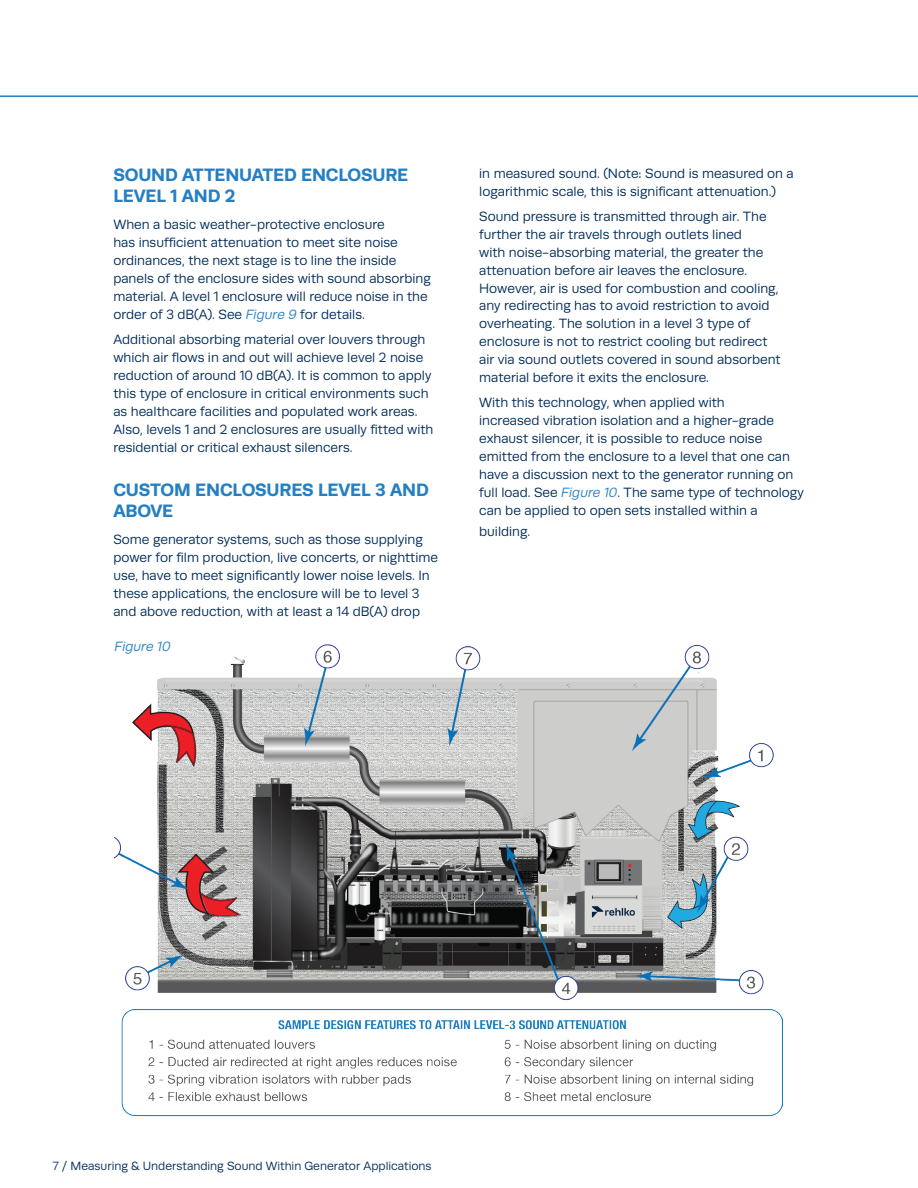
<style>
.page{position:relative;width:918px;height:1188px;background:#fff}
.page>*{position:absolute;margin:0;border:0;box-sizing:border-box;transform-origin:0 0}
.t1{font:700 18px/21px "Runda";letter-spacing:-.01em;color:#257fc3}
.t2{font:13.5px/18px "Runda";color:#002c59}
.t3{font:italic 13.5px "Runda";color:#257fc3}
.t4{font:12px "Runda";color:#002c59}
.s1{font-style:italic;color:#257fc3}
</style>
<div class="page">
<hr style="left:0;top:95px;width:918px;height:2px;background:#257fc3">
<img style="left:114px;top:644px;width:669px;height:473px">
<h1 class="t1" style="left:113px;top:164px;width:296px">SOUND ATTENUATED ENCLOSURE<br>LEVEL 1 AND 2</h1>
<p class="t2" style="left:113px;top:216px;width:319px">When a basic weather-protective enclosure<br>has insufficient attenuation to meet site noise ordinances, the next stage is to line the inside panels of the enclosure sides with sound absorbing material. A level 1 enclosure will reduce noise in the order of 3 dB(A). See <span class="s1">Figure 9</span> for details.</p>
<p class="t2" style="left:113px;top:331px;width:322px">Additional absorbing material over louvers through which air flows in and out will achieve level 2 noise reduction of around 10 dB(A). It is common to apply this type of enclosure in critical environments such as healthcare facilities and populated work areas.<br>Also, levels 1 and 2 enclosures are usually fitted with residential or critical exhaust silencers.</p>
<h1 class="t1" style="left:113px;top:479px;width:317px">CUSTOM ENCLOSURES LEVEL 3 AND<br>ABOVE</h1>
<p class="t2" style="left:113px;top:530px;width:326px">Some generator systems, such as those supplying power for film production, live concerts, or nighttime use, have to meet significantly lower noise levels. In these applications, the enclosure will be to level 3 and above reduction, with at least a 14 dB(A) drop</p>
<p class="t3" style="left:114px;top:638px;width:58px">Figure 10</p>
<p class="t2" style="left:479px;top:164px;width:316px">in measured sound. (Note: Sound is measured on a logarithmic scale, this is significant attenuation.)</p>
<p class="t2" style="left:479px;top:207px;width:303px">Sound pressure is transmitted through air. The further the air travels through outlets lined<br>with noise-absorbing material, the greater the attenuation before air leaves the enclosure.<br>However, air is used for combustion and cooling, any redirecting has to avoid restriction to avoid overheating. The solution in a level 3 type of enclosure is not to restrict cooling but redirect air via sound outlets covered in sound absorbent material before it exits the enclosure.</p>
<p class="t2" style="left:479px;top:394px;width:326px">With this technology, when applied with<br>increased vibration isolation and a higher-grade exhaust silencer, it is possible to reduce noise emitted from the enclosure to a level that one can have a discussion next to the generator running on full load. See <span class="s1">Figure 10</span>. The same type of technology can be applied to open sets installed within a</p>
<p class="t2" style="left:479px;top:523px;width:53px">building.</p>
<p class="t4" style="left:53px;top:1159px;width:380px">7 / Measuring &amp; Understanding Sound Within Generator Applications</p>
</div>
